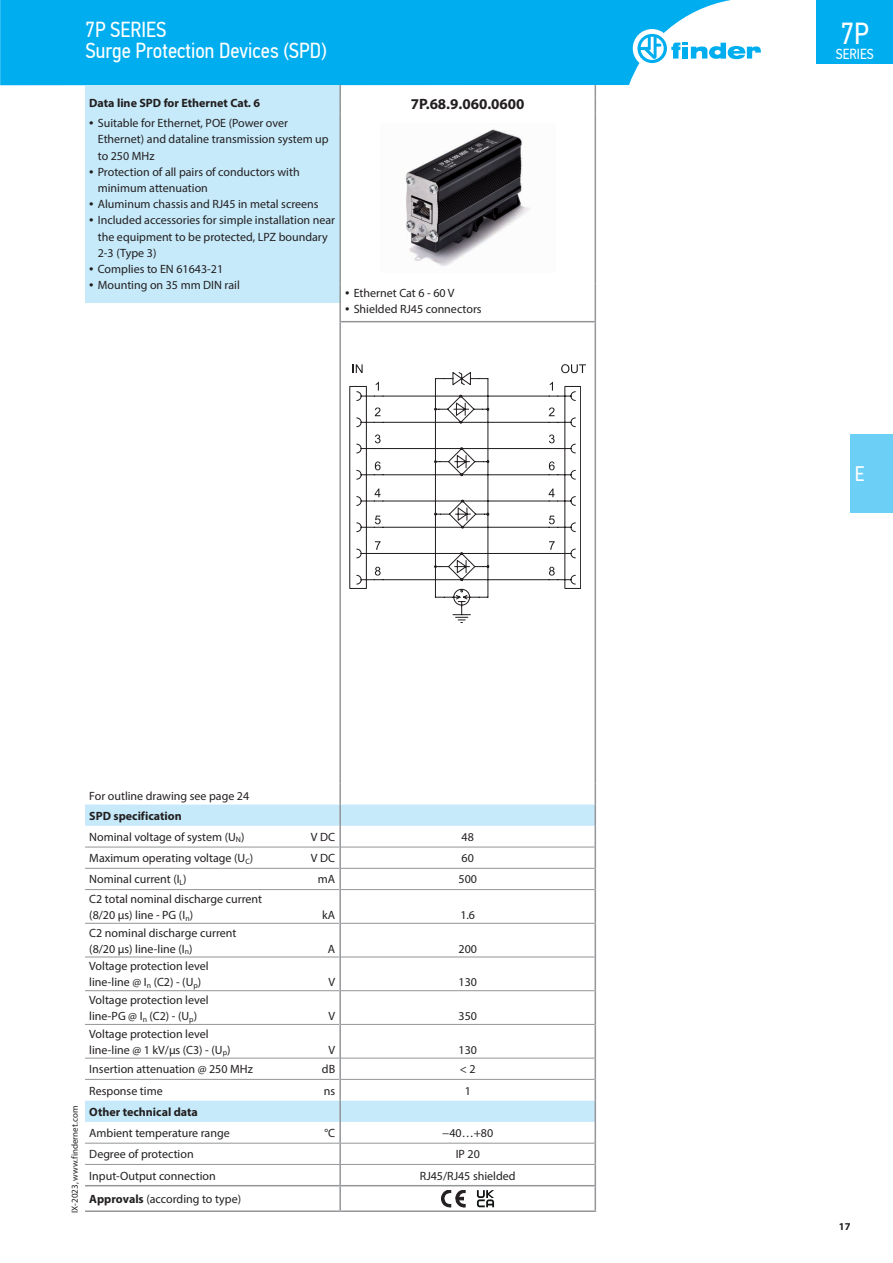
<style>
.page{position:relative;width:893px;height:1263px;background:#fff}
.page>*{position:absolute;margin:0;border:0;box-sizing:border-box;transform-origin:0 0}
.t1{font:30.3px "PF Din Text Cond Pro";color:#fff}
.t2{font:21.75px/21px "PF Din Text Cond Pro";color:#fff}
.t3{font:21px "PF Din Text Cond Pro";color:#fff}
.t4{font:700 15px "Myriad Pro";color:#231f20}
.t5{font:14.55px "PF Din Text Cond Pro";color:#fff}
.t6{font:12px/16.2px "Myriad Pro";color:#231f20}
.t7{font:700 12px "Myriad Pro";color:#231f20}
.t8{font:700 10.5px "Myriad Pro";color:#231f20}
.t9{font:9px "Myriad Pro";color:#231f20}
.s1{font-size:15.75px}
.s2{font-weight:700}
</style>
<div class="page">
<div style="left:850px;top:434px;width:43px;height:78px;background:#6bcff6"></div>
<div style="left:0;top:0;width:731px;height:85px;background:#00aeef"></div>
<div style="left:633px;top:29px;width:38px;height:39px;background:#fff;border-radius:50%"></div>
<svg style="left:637px;top:34px;width:124px;height:29px"></svg>
<div style="left:816px;top:0;width:77px;height:64px;background:#00aeef"></div>
<div style="left:85px;top:85px;width:255px;height:218px;background:#c6eafa"></div>
<svg style="left:85px;top:804px;width:510px;height:318px"></svg>
<hr style="left:85px;top:847px;width:254px;height:1px;background:#939598">
<hr style="left:341px;top:847px;width:254px;height:1px;background:#939598">
<hr style="left:85px;top:868px;width:254px;height:1px;background:#939598">
<hr style="left:341px;top:868px;width:254px;height:1px;background:#939598">
<hr style="left:85px;top:889px;width:254px;height:1px;background:#939598">
<hr style="left:341px;top:889px;width:254px;height:1px;background:#939598">
<hr style="left:85px;top:923px;width:254px;height:1px;background:#939598">
<hr style="left:341px;top:923px;width:254px;height:1px;background:#939598">
<hr style="left:85px;top:990px;width:254px;height:1px;background:#939598">
<hr style="left:341px;top:990px;width:254px;height:1px;background:#939598">
<hr style="left:85px;top:1024px;width:254px;height:1px;background:#939598">
<hr style="left:341px;top:1024px;width:254px;height:1px;background:#939598">
<hr style="left:85px;top:1058px;width:254px;height:1px;background:#939598">
<hr style="left:341px;top:1058px;width:254px;height:1px;background:#939598">
<hr style="left:85px;top:1079px;width:254px;height:1px;background:#939598">
<hr style="left:341px;top:1079px;width:254px;height:1px;background:#939598">
<hr style="left:340px;top:1185px;width:256px;height:1px;background:#939598">
<hr style="left:85px;top:957px;width:254px;height:1px;background:#939598">
<hr style="left:341px;top:957px;width:254px;height:1px;background:#939598">
<hr style="left:85px;top:1210px;width:255px;height:2px;background:#939598">
<hr style="left:340px;top:1210px;width:256px;height:2px;background:#939598">
<svg style="left:339px;top:85px;width:2px;height:28px"></svg>
<hr style="left:339px;top:113px;width:2px;height:170px;background:#939598">
<hr style="left:339px;top:283px;width:2px;height:38px;background:#939598">
<hr style="left:339px;top:783px;width:2px;height:21px;background:#939598">
<hr style="left:339px;top:804px;width:2px;height:22px;background:#939598">
<hr style="left:339px;top:826px;width:2px;height:21px;background:#939598">
<hr style="left:339px;top:847px;width:2px;height:21px;background:#939598">
<hr style="left:339px;top:868px;width:2px;height:21px;background:#939598">
<hr style="left:339px;top:889px;width:2px;height:34px;background:#939598">
<hr style="left:339px;top:923px;width:2px;height:34px;background:#939598">
<hr style="left:339px;top:957px;width:2px;height:34px;background:#939598">
<hr style="left:339px;top:991px;width:2px;height:33px;background:#939598">
<hr style="left:339px;top:1024px;width:2px;height:34px;background:#939598">
<hr style="left:339px;top:1058px;width:2px;height:21px;background:#939598">
<hr style="left:339px;top:1079px;width:2px;height:22px;background:#939598">
<hr style="left:339px;top:1186px;width:2px;height:24px;background:#939598">
<hr style="left:85px;top:1143px;width:255px;height:1px;background:#939598">
<hr style="left:85px;top:1164px;width:255px;height:1px;background:#939598">
<hr style="left:339px;top:1165px;width:2px;height:20px;background:#939598">
<hr style="left:339px;top:1101px;width:2px;height:21px;background:#939598">
<hr style="left:339px;top:1122px;width:2px;height:21px;background:#939598">
<hr style="left:340px;top:1143px;width:255px;height:1px;background:#939598">
<hr style="left:340px;top:1164px;width:255px;height:1px;background:#939598">
<hr style="left:339px;top:1143px;width:2px;height:21px;background:#939598">
<svg style="left:595px;top:85px;width:1px;height:28px"></svg>
<hr style="left:595px;top:113px;width:1px;height:170px;background:#939598">
<hr style="left:595px;top:283px;width:1px;height:38px;background:#939598">
<svg style="left:595px;top:783px;width:1px;height:106px"></svg>
<hr style="left:595px;top:889px;width:1px;height:34px;background:#939598">
<hr style="left:595px;top:923px;width:1px;height:34px;background:#939598">
<hr style="left:595px;top:957px;width:1px;height:34px;background:#939598">
<hr style="left:595px;top:991px;width:1px;height:33px;background:#939598">
<hr style="left:595px;top:1024px;width:1px;height:34px;background:#939598">
<svg style="left:595px;top:1058px;width:1px;height:152px"></svg>
<hr style="left:85px;top:1185px;width:255px;height:1px;background:#939598">
<hr style="left:339px;top:321px;width:257px;height:1px;background:#939598">
<hr style="left:339px;top:322px;width:2px;height:461px;background:#939598">
<hr style="left:595px;top:322px;width:1px;height:461px;background:#939598">
<img style="left:405px;top:129px;width:125px;height:137px">
<svg style="left:350px;top:370px;width:231px;height:253px"></svg>
<svg style="left:376px;top:382px;width:3px;height:9px"></svg>
<svg style="left:375px;top:407px;width:5px;height:9px"></svg>
<svg style="left:375px;top:434px;width:6px;height:9px"></svg>
<svg style="left:375px;top:461px;width:6px;height:9px"></svg>
<svg style="left:375px;top:488px;width:6px;height:9px"></svg>
<svg style="left:375px;top:516px;width:6px;height:8px"></svg>
<svg style="left:375px;top:541px;width:6px;height:9px"></svg>
<svg style="left:375px;top:567px;width:6px;height:9px"></svg>
<svg style="left:550px;top:382px;width:3px;height:9px"></svg>
<svg style="left:353px;top:364px;width:10px;height:9px"></svg>
<svg style="left:561px;top:364px;width:25px;height:9px"></svg>
<svg style="left:549px;top:407px;width:6px;height:9px"></svg>
<svg style="left:549px;top:434px;width:6px;height:9px"></svg>
<svg style="left:549px;top:461px;width:6px;height:9px"></svg>
<svg style="left:549px;top:488px;width:6px;height:9px"></svg>
<svg style="left:549px;top:516px;width:6px;height:8px"></svg>
<svg style="left:549px;top:541px;width:6px;height:9px"></svg>
<svg style="left:549px;top:567px;width:6px;height:9px"></svg>
<svg style="left:477px;top:1190px;width:17px;height:17px"></svg>
<svg style="left:441px;top:1190px;width:24px;height:17px"></svg>
<h2 class="t2" style="left:85px;top:19px;width:243px">7P SERIES<br>Surge Protection Devices (SPD)</h2>
<p class="t7" style="left:89px;top:95px;width:172px">Data line SPD for Ethernet Cat. 6</p>
<p class="t6" style="left:98px;top:115px;width:232px;text-indent:-9px"><span class="s1">•</span> Suitable for Ethernet, POE (Power over<br>Ethernet) and dataline transmission system up to 250 MHz</p>
<p class="t6" style="left:98px;top:164px;width:203px;text-indent:-9px"><span class="s1">•</span> Protection of all pairs of conductors with minimum attenuation</p>
<p class="t6" style="left:89px;top:196px;width:231px"><span class="s1">•</span> Aluminum chassis and RJ45 in metal screens</p>
<p class="t6" style="left:98px;top:212px;width:239px;text-indent:-9px"><span class="s1">•</span> Included accessories for simple installation near the equipment to be protected, LPZ boundary<br>2-3 (Type 3)</p>
<p class="t6" style="left:89px;top:261px;width:135px"><span class="s1">•</span> Complies to EN 61643-21</p>
<p class="t6" style="left:89px;top:277px;width:152px"><span class="s1">•</span> Mounting on 35 mm DIN rail</p>
<p class="t4" style="left:411px;top:94px;width:115px">7P.68.9.060.0600</p>
<p class="t6" style="left:345px;top:284px;width:111px"><span class="s1">•</span> Ethernet Cat 6 - 60 V</p>
<p class="t6" style="left:345px;top:301px;width:138px"><span class="s1">•</span> Shielded RJ45 connectors</p>
<p class="t6" style="left:89px;top:788px;width:161px">For outline drawing see page 24</p>
<p class="t6" style="left:89px;top:805px;width:157px;line-height:21.3px"><span class="s2">SPD specification<br></span>Nominal voltage of system (U<sub>N</sub>)</p>
<p class="t6" style="left:311px;top:829px;width:26px">V DC</p>
<p class="t6" style="left:462px;top:829px;width:14px">48</p>
<p class="t6" style="left:89px;top:850px;width:166px">Maximum operating voltage (U<sub>C</sub>)</p>
<p class="t6" style="left:311px;top:850px;width:26px">V DC</p>
<p class="t6" style="left:462px;top:850px;width:14px">60</p>
<p class="t6" style="left:89px;top:871px;width:99px">Nominal current (I<sub>L</sub>)</p>
<p class="t6" style="left:318px;top:871px;width:19px">mA</p>
<p class="t6" style="left:458px;top:871px;width:20px">500</p>
<p class="t6" style="left:89px;top:890px;width:174px">C2 total nominal discharge current (8/20 μs) line - PG (I<sub>n</sub>)</p>
<p class="t6" style="left:322px;top:907px;width:14px">kA</p>
<p class="t6" style="left:460px;top:907px;width:16px">1.6</p>
<p class="t9" style="left:69px;top:1213px;width:108px;rotate:-90deg">IX-2023, www.findernet.com</p>
<p class="t6" style="left:89px;top:924px;width:149px">C2 nominal discharge current (8/20 μs) line-line (I<sub>n</sub>)</p>
<p class="t6" style="left:89px;top:958px;width:121px">Voltage protection level line-line @ I<sub>n</sub> (C2) - (U<sub>p</sub>)</p>
<p class="t6" style="left:89px;top:992px;width:121px">Voltage protection level line-PG @ I<sub>n</sub> (C2) - (U<sub>p</sub>)</p>
<p class="t6" style="left:89px;top:1025px;width:143px">Voltage protection level line-line @ 1 kV/μs (C3) - (U<sub>p</sub>)</p>
<p class="t6" style="left:328px;top:940px;width:9px">A</p>
<p class="t6" style="left:458px;top:940px;width:20px">200</p>
<p class="t6" style="left:328px;top:974px;width:8px">V</p>
<p class="t6" style="left:458px;top:974px;width:20px">130</p>
<p class="t6" style="left:328px;top:1008px;width:8px">V</p>
<p class="t6" style="left:458px;top:1008px;width:20px">350</p>
<p class="t6" style="left:328px;top:1041px;width:8px">V</p>
<p class="t6" style="left:458px;top:1041px;width:20px">130</p>
<p class="t6" style="left:89px;top:1061px;width:165px">Insertion attenuation @ 250 MHz</p>
<p class="t6" style="left:322px;top:1061px;width:15px">dB</p>
<p class="t6" style="left:460px;top:1061px;width:17px">&lt; 2</p>
<p class="t6" style="left:89px;top:1082px;width:75px">Response time</p>
<p class="t6" style="left:324px;top:1082px;width:13px">ns</p>
<p class="t6" style="left:465px;top:1082px;width:8px">1</p>
<p class="t7" style="left:89px;top:1104px;width:110px">Other technical data</p>
<p class="t6" style="left:89px;top:1125px;width:142px">Ambient temperature range</p>
<p class="t6" style="left:324px;top:1125px;width:12px">°C</p>
<p class="t6" style="left:442px;top:1125px;width:52px">−40…+80</p>
<p class="t6" style="left:89px;top:1146px;width:106px">Degree of protection</p>
<p class="t6" style="left:456px;top:1146px;width:26px">IP 20</p>
<p class="t6" style="left:89px;top:1167px;width:128px">Input-Output connection</p>
<p class="t6" style="left:420px;top:1167px;width:97px">RJ45/RJ45 shielded</p>
<p class="t6" style="left:89px;top:1191px;width:153px"><span class="s2">Approvals</span> (according to type)</p>
<h1 class="t1" style="left:841px;top:16px;width:30px">7P</h1>
<p class="t5" style="left:836px;top:45px;width:39px">SERIES</p>
<h3 class="t3" style="left:855px;top:461px;width:11px">E</h3>
<p class="t8" style="left:839px;top:1219px;width:13px">17</p>
</div>
